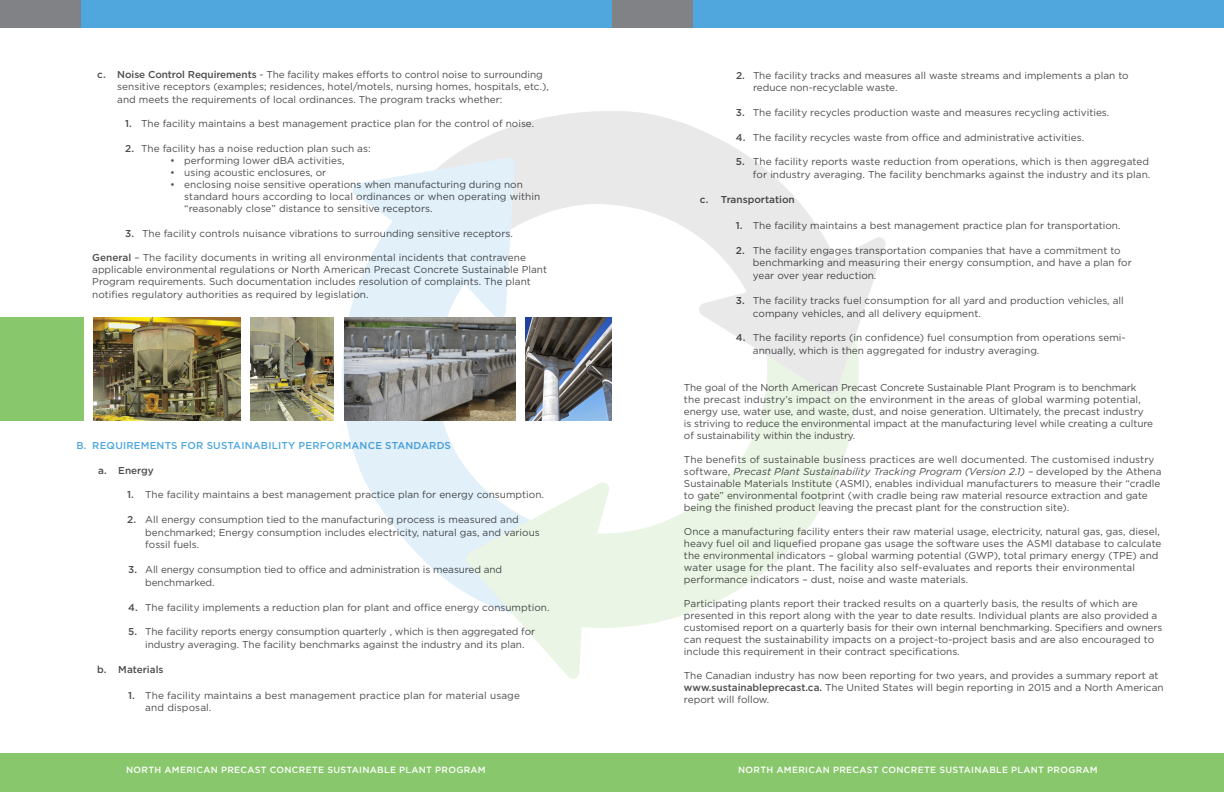
<style>
.page{position:relative;width:1224px;height:792px;background:#fff}
.page>*{position:absolute;margin:0;border:0;box-sizing:border-box;transform-origin:0 0}
.t1{font:10px/12px "Gotham Pro";color:#4d4d4f}
.t2{font:500 10px "Gotham Pro";letter-spacing:.02em;color:#4fa7dd}
.t3{font:500 10px "Gotham Pro";color:#4d4d4f}
.t4{font:500 9px "Gotham Pro";letter-spacing:.035em;color:#fff}
.s1{font-weight:500}
.s2{font-style:italic}
</style>
<div class="page">
<div style="left:0;top:0;width:612px;height:27px;background:#4fa7dd"></div>
<div style="left:612px;top:0;width:612px;height:27px;background:#4fa7dd"></div>
<div style="left:0;top:0;width:81px;height:27px;background:#808285"></div>
<div style="left:612px;top:0;width:81px;height:27px;background:#808285"></div>
<div style="left:0;top:753px;width:612px;height:39px;background:#88c76b"></div>
<div style="left:612px;top:753px;width:612px;height:39px;background:#88c76b"></div>
<svg style="left:452px;top:111px;width:434px;height:218px"></svg>
<svg style="left:342px;top:157px;width:194px;height:436px;fill:#e1f0f9"></svg>
<svg style="left:466px;top:329px;width:392px;height:350px"></svg>
<svg style="left:762px;top:321px;width:98px;height:74px;background:#eaede9"></svg>
<img style="left:345px;top:317px;width:171px;height:104px">
<img style="left:93px;top:317px;width:147px;height:103px">
<img style="left:251px;top:317px;width:83px;height:103px">
<div style="left:0;top:317px;width:83px;height:104px;background:#88c76b"></div>
<img style="left:526px;top:317px;width:86px;height:104px">
<p class="t1" style="left:117px;top:68px;width:433px;line-height:12.3px;text-indent:-20px"><span class="s1">C. NOISE CONTROL REQUIREMENTS</span> - The facility makes efforts to control noise to surrounding sensitive receptors (examples; residences, hotel/motels, nursing homes, hospitals, etc.), and meets the requirements of local ordinances. The program tracks whether:</p>
<p class="t1" style="left:125px;top:118px;width:410px"><span class="s1">1.</span> The facility maintains a best management practice plan for the control of noise.</p>
<p class="t1" style="left:125px;top:142px;width:247px"><span class="s1">2.</span> The facility has a noise reduction plan such as:</p>
<p class="t1" style="left:170px;top:154px;width:176px">• performing lower dBA activities,</p>
<p class="t1" style="left:170px;top:166px;width:157px">• using acoustic enclosures, or</p>
<p class="t1" style="left:184px;top:178px;width:358px;line-height:12.3px;text-indent:-14px">• enclosing noise sensitive operations when manufacturing during non standard hours according to local ordinances or when operating within “reasonably close” distance to sensitive receptors.</p>
<p class="t1" style="left:125px;top:228px;width:389px"><span class="s1">3.</span> The facility controls nuisance vibrations to surrounding sensitive receptors.</p>
<p class="t1" style="left:92px;top:251px;width:456px;text-indent:-16px"><span class="s1">GENERAL</span> – The facility documents in writing all environmental incidents that contravene applicable environmental regulations or North American Precast Concrete Sustainable Plant Program requirements. Such documentation includes resolution of complaints. The plant notifies regulatory authorities as required by legislation.</p>
<p class="t2" style="left:76px;top:440px;width:88px">B. REQUI REM ENTS</p>
<p class="t2" style="left:181px;top:440px;width:48px">FOR SUSTAINA</p>
<p class="t2" style="left:261px;top:440px;width:91px">BI LITY PERFORMANC</p>
<p class="t2" style="left:375px;top:440px;width:25px">E STAN</p>
<p class="t2" style="left:414px;top:440px;width:37px">DARDS</p>
<p class="t3" style="left:98px;top:464px;width:57px">A. ENERGY</p>
<p class="t1" style="left:127px;top:489px;width:418px"><span class="s1">1.</span> The facility maintains a best management practice plan for energy consumption.</p>
<p class="t1" style="left:145px;top:513px;width:396px;line-height:12.6px;text-indent:-18px"><span class="s1">2.</span> All energy consumption tied to the manufacturing process is measured and benchmarked; Energy consumption includes electricity, natural gas, and various fossil fuels.</p>
<p class="t1" style="left:145px;top:563px;width:358px;line-height:12.7px;text-indent:-17px"><span class="s1">3.</span> All energy consumption tied to office and administration is measured and benchmarked.</p>
<p class="t1" style="left:128px;top:601px;width:423px"><span class="s1">4.</span> The facility implements a reduction plan for plant and office energy consumption.</p>
<p class="t1" style="left:145px;top:625px;width:391px;line-height:12.7px;text-indent:-17px"><span class="s1">5.</span> The facility reports energy consumption quarterly , which is then aggregated for industry averaging. The facility benchmarks against the industry and its plan.</p>
<p class="t3" style="left:97px;top:664px;width:68px">B. MATERIALS</p>
<p class="t1" style="left:145px;top:689px;width:376px;line-height:12.7px;text-indent:-17px"><span class="s1">1.</span> The facility maintains a best management practice plan for material usage and disposal.</p>
<p class="t1" style="left:753px;top:69px;width:377px;line-height:12.7px;text-indent:-17px"><span class="s1">2.</span> The facility tracks and measures all waste streams and implements a plan to reduce non-recyclable waste.</p>
<p class="t1" style="left:736px;top:106px;width:375px"><span class="s1">3.</span> The facility recycles production waste and measures recycling activities.</p>
<p class="t1" style="left:736px;top:131px;width:350px"><span class="s1">4.</span> The facility recycles waste from office and administrative activities.</p>
<p class="t1" style="left:736px;top:155px;width:416px;line-height:12.7px;text-align:right"><span class="s1">5.</span> The facility reports waste reduction from operations, which is then aggregated for industry averaging. The facility benchmarks against the industry and its plan.</p>
<p class="t3" style="left:700px;top:194px;width:96px">C. TRANSPORTATION</p>
<p class="t1" style="left:736px;top:219px;width:386px"><span class="s1">1.</span> The facility maintains a best management practice plan for transportation.</p>
<p class="t1" style="left:753px;top:244px;width:380px;line-height:12.8px;text-indent:-17px"><span class="s1">2.</span> The facility engages transportation companies that have a commitment to benchmarking and measuring their energy consumption, and have a plan for year over year reduction.</p>
<p class="t1" style="left:753px;top:294px;width:372px;line-height:12.8px;text-indent:-17px"><span class="s1">3.</span> The facility tracks fuel consumption for all yard and production vehicles, all company vehicles, and all delivery equipment.</p>
<p class="t1" style="left:753px;top:331px;width:374px;line-height:12.7px;text-indent:-17px"><span class="s1">4.</span> The facility reports (in confidence) fuel consumption from operations semi&shy;annually, which is then aggregated for industry averaging.</p>
<p class="t1" style="left:684px;top:381px;width:471px">The goal of the North American Precast Concrete Sustainable Plant Program is to benchmark the precast industry’s impact on the environment in the areas of global warming potential, energy use, water use, and waste, dust, and noise generation. Ultimately, the precast industry is striving to reduce the environmental impact at the manufacturing level while creating a culture of sustainability within the industry.</p>
<p class="t1" style="left:684px;top:453px;width:479px">The benefits of sustainable business practices are well documented. The customised industry software, <span class="s2">Precast Plant Sustainability Tracking Program (Version 2.1) –</span> developed by the Athena Sustainable Materials Institute (ASMI), enables individual manufacturers to measure their “cradle to gate” environmental footprint (with cradle being raw material resource extraction and gate being the finished product leaving the precast plant for the construction site).</p>
<p class="t1" style="left:684px;top:525px;width:479px">Once a manufacturing facility enters their raw material usage, electricity, natural gas, gas, diesel, heavy fuel oil and liquefied propane gas usage the software uses the ASMI database to calculate the environmental indicators – global warming potential (GWP), total primary energy (TPE) and water usage for the plant. The facility also self-evaluates and reports their environmental performance indicators – dust, noise and waste materials.</p>
<p class="t1" style="left:684px;top:597px;width:480px">Participating plants report their tracked results on a quarterly basis, the results of which are presented in this report along with the year to date results. Individual plants are also provided a customised report on a quarterly basis for their own internal benchmarking. Specifiers and owners can request the sustainability impacts on a project-to-project basis and are also encouraged to include this requirement in their contract specifications.</p>
<p class="t1" style="left:684px;top:669px;width:481px">The Canadian industry has now been reporting for two years, and provides a summary report at<br><span class="s1">WWW.SUSTAINABLEPRECAST.CA.</span> The United States will begin reporting in 2015 and a North American report will follow.</p>
<p class="t4" style="left:126px;top:764px;width:74px">NORTH AM ERICAN</p>
<p class="t4" style="left:221px;top:764px;width:27px">PRECAST</p>
<p class="t4" style="left:270px;top:764px;width:15px">CONC</p>
<p class="t4" style="left:299px;top:764px;width:49px">RETE SUSTAINA</p>
<p class="t4" style="left:377px;top:764px;width:42px">BLE PLANT</p>
<p class="t4" style="left:435px;top:764px;width:44px">PROGRAM</p>
<p class="t4" style="left:738px;top:764px;width:74px">NORTH AM ERICAN</p>
<p class="t4" style="left:833px;top:764px;width:27px">PRECAST</p>
<p class="t4" style="left:882px;top:764px;width:15px">CONC</p>
<p class="t4" style="left:911px;top:764px;width:49px">RETE SUSTAINA</p>
<p class="t4" style="left:989px;top:764px;width:42px">BLE PLANT</p>
<p class="t4" style="left:1047px;top:764px;width:44px">PROGRAM</p>
</div>
